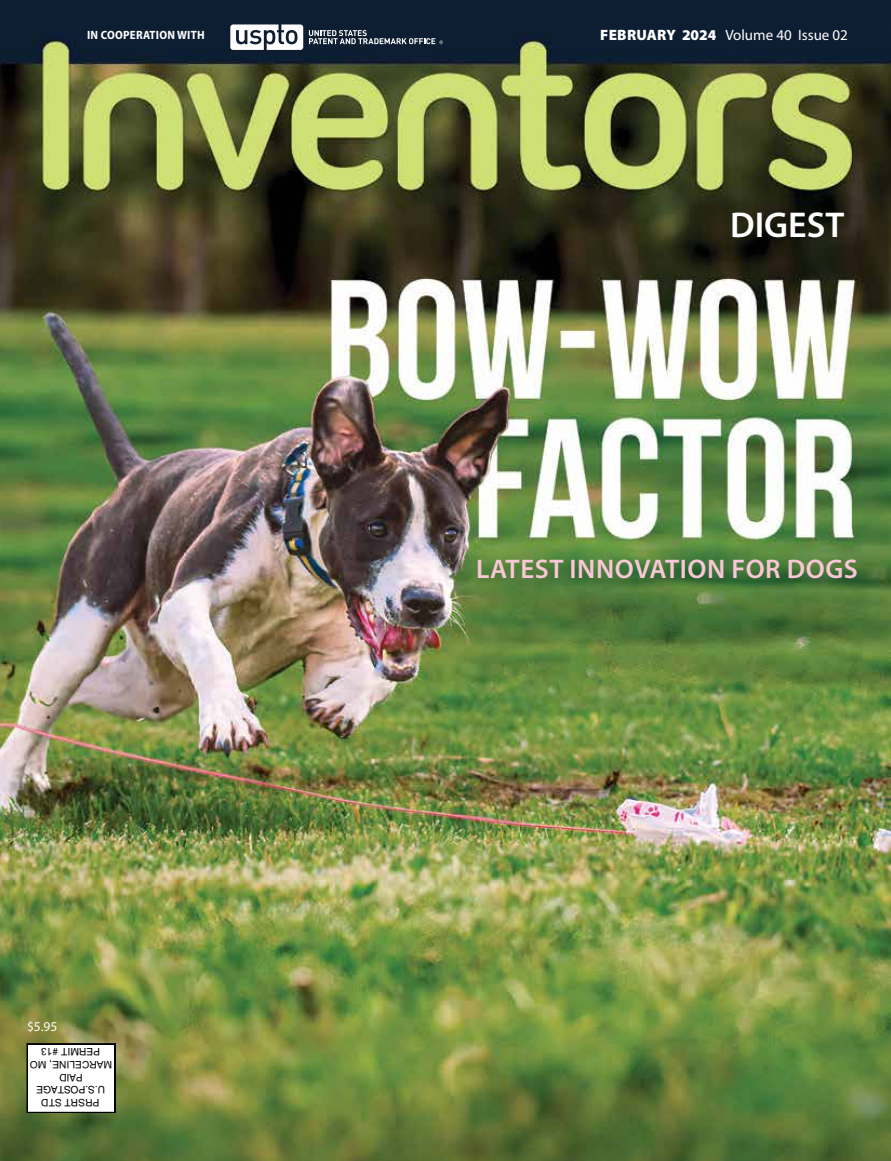
<style>
.page{position:relative;width:891px;height:1161px;background:#fff}
.page>*{position:absolute;margin:0;border:0;box-sizing:border-box;transform-origin:0 0}
.t1{font:600 36px "Myriad Pro";color:#fff}
.t2{font:600 27px "Myriad Pro";letter-spacing:.02em;color:#f9c7d6}
.t3{font:15px "Myriad Pro";color:#fff}
.t4{font:13.5px "Myriad Pro";color:#fff}
.t5{font:700 semi-condensed 12px "Myriad Pro";letter-spacing:.02em;color:#fff}
.t6{font:10.2px/12.8px "Helvetica";letter-spacing:.005em;color:#000;text-align:center}
.t7{font:10.2px "Arial";color:#000}
.s1{font-family:"Arial"}
.s2{font-weight:900}
</style>
<div class="page">
<img style="left:0;top:0;width:891px;height:1161px">
<svg style="left:230px;top:24px;width:73px;height:26px"></svg>
<svg style="left:309px;top:30px;width:134px;height:14px;background:#4e5a69"></svg>
<div style="left:27px;top:1044px;width:88px;height:68px;background:#fff"></div>
<div style="left:27px;top:1043px;width:89px;height:70px;border:1px solid #000"></div>
<p class="t5" style="left:87px;top:28px;width:119px">IN COOPERATION WITH</p>
<h3 class="t4" style="left:27px;top:1019px;width:32px">$5.95</h3>
<p class="t6" style="left:100px;top:1058px;width:61px;rotate:-180deg">PERMIT #<span class="s1">13</span></p>
<p class="t7" style="left:112px;top:1070px;width:84px;rotate:-180deg">MARCELINE, MO</p>
<p class="t6" style="left:105px;top:1109px;width:70px;rotate:-180deg">PRSRT STD<br>U.S.POSTAGE<br>PAID</p>
<h3 class="t3" style="left:600px;top:26px;width:249px"><span class="s2">FEBRUARY 2024</span> Volume 40 Issue 02</h3>
<h1 class="t1" style="left:730px;top:202px;width:116px">DIGEST</h1>
<h2 class="t2" style="left:476px;top:552px;width:383px">LATEST INNOVATION FOR DOGS</h2>
</div>
